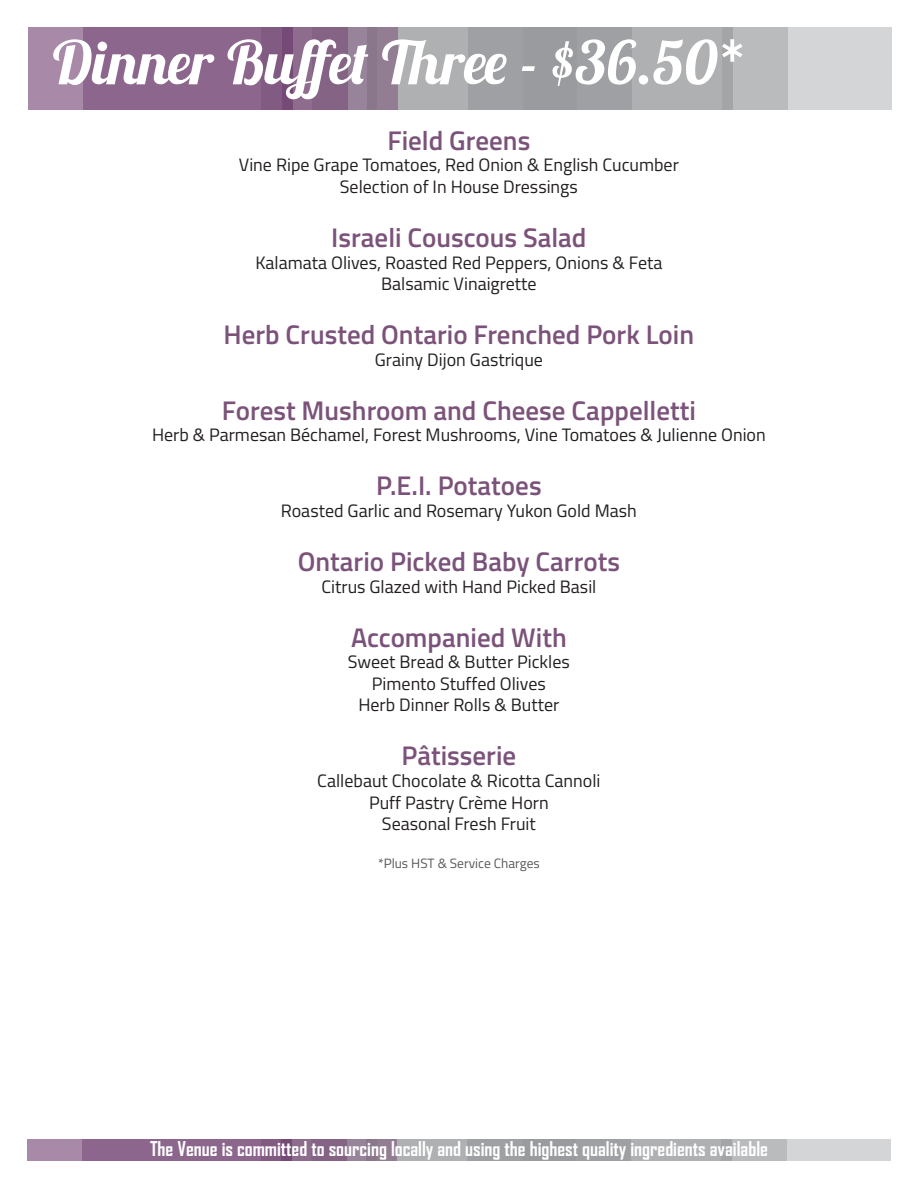
<style>
.page{position:relative;width:918px;height:1188px;background:#fff}
.page>*{position:absolute;margin:0;border:0;box-sizing:border-box;transform-origin:0 0}
.Top_Bar_Header_Text{font:60px "Lobster 1.3";color:#fff}
.Menu_Name{font:600 27px "Titillium";color:#7b5279}
.t1{font:700 19.5px "Agency FB";color:#fff}
.Menu_Description{font:18px "Titillium";color:#231f20}
.hst{font:13.5px "Titillium";color:#57585a}
</style>
<div class="page">
<div style="left:722px;top:1139px;width:169px;height:22px;background:#d4d5d6"></div>
<div style="left:523px;top:1139px;width:264px;height:22px;background:#babbbd"></div>
<div style="left:467px;top:1139px;width:265px;height:22px;background:#afb0b2"></div>
<div style="left:366px;top:1139px;width:265px;height:22px;background:linear-gradient(to bottom,#a2a4a6,#a2a4a6)"></div>
<div style="left:282px;top:1139px;width:115px;height:22px;background:#927d93"></div>
<div style="left:83px;top:1139px;width:264px;height:22px;background:#846385"></div>
<svg style="left:27px;top:1139px;width:265px;height:22px;fill:#8d668d"></svg>
<div style="left:723px;top:28px;width:169px;height:82px;background:#d4d5d6"></div>
<div style="left:524px;top:28px;width:264px;height:82px;background:#babbbd"></div>
<div style="left:468px;top:28px;width:265px;height:82px;background:#afb0b2"></div>
<div style="left:367px;top:28px;width:265px;height:82px;background:linear-gradient(to bottom,#a2a4a6,#a2a4a6)"></div>
<div style="left:283px;top:28px;width:115px;height:82px;background:#927d93"></div>
<div style="left:84px;top:28px;width:264px;height:82px;background:#846385"></div>
<svg style="left:28px;top:28px;width:265px;height:82px;fill:#8d668d"></svg>
<p class="Top_Bar_Header_Text" style="left:53px;top:24px;width:697px">Dinner Buffet Three - $36.50*</p>
<p class="Menu_Name" style="left:387px;top:120px;width:144px">Field Greens</p>
<p class="Menu_Description" style="left:239px;top:152px;width:442px">Vine Ripe Grape Tomatoes, Red Onion &amp; English Cucumber</p>
<p class="Menu_Description" style="left:340px;top:174px;width:240px">Selection of In House Dressings</p>
<p class="Menu_Name" style="left:331px;top:217px;width:257px">Israeli Couscous Salad</p>
<p class="Menu_Description" style="left:255px;top:249px;width:409px">Kalamata Olives, Roasted Red Peppers, Onions &amp; Feta</p>
<p class="Menu_Description" style="left:381px;top:271px;width:157px">Balsamic Vinaigrette</p>
<p class="Menu_Name" style="left:224px;top:315px;width:472px">Herb Crusted Ontario Frenched Pork Loin</p>
<p class="Menu_Description" style="left:375px;top:346px;width:170px">Grainy Dijon Gastrique</p>
<p class="Menu_Name" style="left:222px;top:390px;width:476px">Forest Mushroom and Cheese Cappelletti</p>
<p class="Menu_Description" style="left:152px;top:422px;width:615px">Herb &amp; Parmesan Béchamel, Forest Mushrooms, Vine Tomatoes &amp; Julienne Onion</p>
<p class="Menu_Name" style="left:376px;top:466px;width:167px">P.E.I. Potatoes</p>
<p class="Menu_Description" style="left:281px;top:498px;width:358px">Roasted Garlic and Rosemary Yukon Gold Mash</p>
<p class="Menu_Name" style="left:298px;top:541px;width:324px">Ontario Picked Baby Carrots</p>
<p class="Menu_Description" style="left:321px;top:573px;width:277px">Citrus Glazed with Hand Picked Basil</p>
<p class="Menu_Name" style="left:351px;top:617px;width:217px">Accompanied With</p>
<p class="Menu_Description" style="left:348px;top:649px;width:223px">Sweet Bread &amp; Butter Pickles</p>
<p class="Menu_Description" style="left:372px;top:670px;width:175px">Pimento Stuffed Olives</p>
<p class="Menu_Description" style="left:358px;top:692px;width:202px">Herb Dinner Rolls &amp; Butter</p>
<p class="Menu_Name" style="left:402px;top:736px;width:116px">Pâtisserie</p>
<p class="Menu_Description" style="left:317px;top:768px;width:285px">Callebaut Chocolate &amp; Ricotta Cannoli</p>
<p class="Menu_Description" style="left:369px;top:789px;width:181px">Puff Pastry Crème Horn</p>
<p class="Menu_Description" style="left:382px;top:811px;width:155px">Seasonal Fresh Fruit</p>
<p class="hst" style="left:378px;top:853px;width:163px">*Plus HST &amp; Service Charges</p>
<p class="t1" style="left:150px;top:1136px;width:619px">The Venue is committed to sourcing locally and using the highest quality ingredients available</p>
</div>
